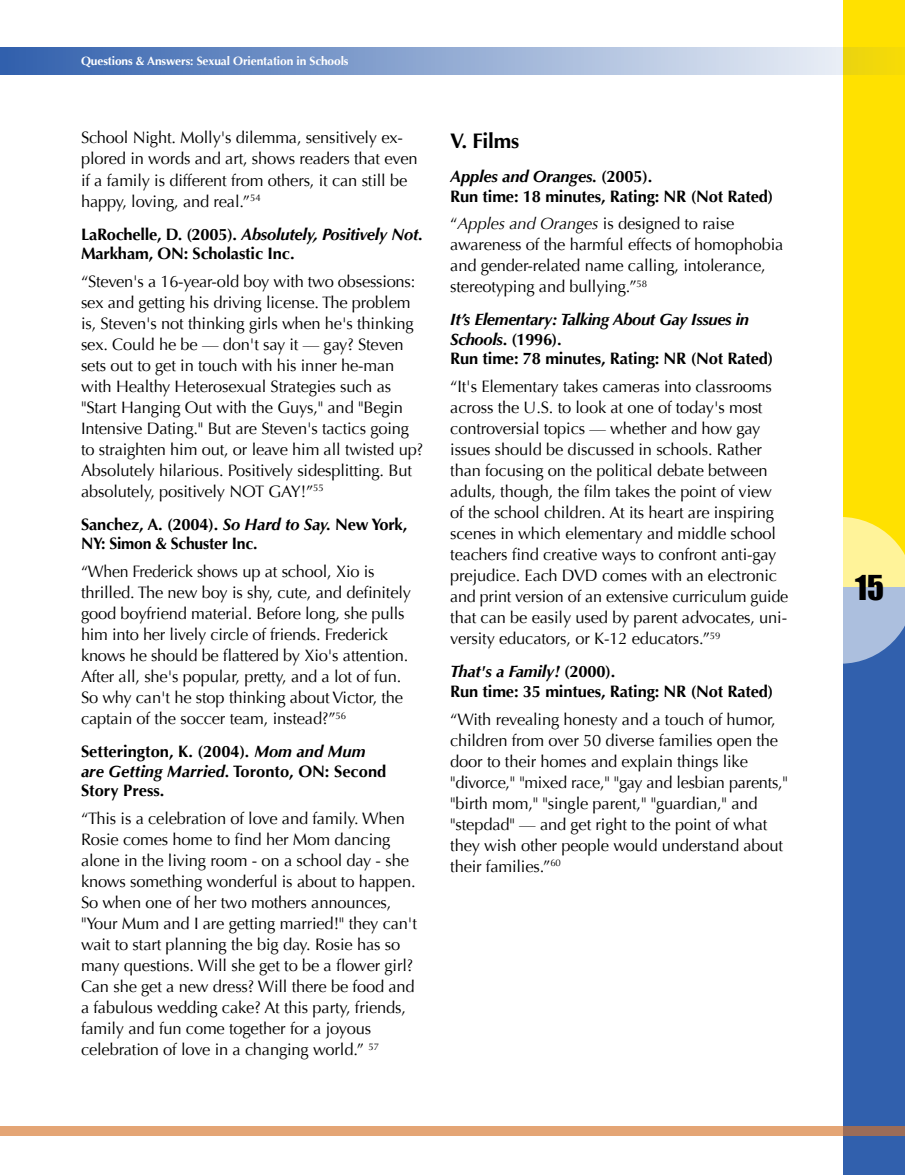
<style>
.page{position:relative;width:905px;height:1175px;background:#fff}
.page>*{position:absolute;margin:0;border:0;box-sizing:border-box;transform-origin:0 0}
.t1{font:31.5px "Impact";color:#000}
.t2{font:700 21px "Optima";letter-spacing:-.01em;color:#000}
.t3{font:16.5px/21px "Optima";letter-spacing:-.01em;color:#000}
.t4{font:700 16.5px/19.5px "Optima";letter-spacing:-.01em;color:#000}
.t5{font:16.5px/21px "Optima";letter-spacing:-.01em;color:#000;scale:.96 1}
.t6{font:italic 700 16.5px/19.5px "Optima";letter-spacing:-.02em;color:#000}
.t7{font:700 12px "Optima";letter-spacing:-.01em;color:#fff}
.s1{font-style:italic}
.s2{font-style:normal}
</style>
<div class="page">
<div style="left:843px;top:585px;width:61px;height:589px;background:#3160ad"></div>
<div style="left:843px;top:0;width:61px;height:586px;background:#ffe100"></div>
<div style="left:0;top:1126px;width:904px;height:10px;background:#e4a575"></div>
<svg style="left:843px;top:517px;width:61px;height:146px;background:#cbcfad"></svg>
<svg style="left:0;top:47px;width:891px;height:27px;background:#92a9c6"></svg>
<p class="t7" style="left:81px;top:54px;width:269px">Questions &amp; Answers: Sexual Orientation in Schools</p>
<p class="t3" style="left:81px;top:128px;width:338px">School Night. Molly's dilemma, sensitively ex&shy;plored in words and art, shows readers that even if a family is different from others, it can still be happy, loving, and real.”<sup>54</sup></p>
<p class="t4" style="left:81px;top:224px;width:343px">LaRochelle, D. (2005). <span class="s1">Absolutely, Positively Not.<br></span>Markham, ON: Scholastic Inc.</p>
<p class="t3" style="left:81px;top:271px;width:343px">“Steven's a 16-year-old boy with two obsessions: sex and getting his driving license. The problem is, Steven's not thinking girls when he's thinking sex. Could he be — don't say it — gay? Steven sets out to get in touch with his inner he-man with Healthy Heterosexual Strategies such as "Start Hanging Out with the Guys," and "Begin Intensive Dating." But are Steven's tactics going to straighten him out, or leave him all twisted up?<br>Absolutely hilarious. Positively sidesplitting. But absolutely, positively NOT GAY!”<sup>55</sup></p>
<p class="t4" style="left:81px;top:515px;width:328px">Sanchez, A. (2004). <span class="s1">So Hard to Say.</span> New York,<br>NY: Simon &amp; Schuster Inc.</p>
<p class="t5" style="left:81px;top:561px;width:345px">“When Frederick shows up at school, Xio is thrilled. The new boy is shy, cute, and definitely good boyfriend material. Before long, she pulls him into her lively circle of friends. Frederick knows he should be flattered by Xio's attention.<br>After all, she's popular, pretty, and a lot of fun.<br>So why can't he stop thinking about Victor, the captain of the soccer team, instead?”<sup>56</sup></p>
<p class="t4" style="left:81px;top:742px;width:307px">Setterington, K. (2004)<span class="s1">. Mom and Mum are Getting Married.</span> Toronto, ON: Second<br>Story Press.</p>
<p class="t3" style="left:81px;top:808px;width:337px">“This is a celebration of love and family. When Rosie comes home to find her Mom dancing alone in the living room - on a school day - she knows something wonderful is about to happen.<br>So when one of her two mothers announces, "Your Mum and I are getting married!" they can't wait to start planning the big day. Rosie has so many questions. Will she get to be a flower girl?<br>Can she get a new dress? Will there be food and a fabulous wedding cake? At this party, friends, family and fun come together for a joyous celebration of love in a changing world.” <sup>57</sup></p>
<p class="t2" style="left:450px;top:128px;width:70px">V. Films</p>
<p class="t4" style="left:450px;top:167px;width:324px"><span class="s1">Apples and Oranges.</span> (2005).<br>Run time: 18 minutes, Rating: NR (Not Rated)</p>
<p class="t3" style="left:450px;top:213px;width:335px">“<span class="s1">Apples and Oranges</span> is designed to raise awareness of the harmful effects of homophobia and gender-related name calling, intolerance, stereotyping and bullying.”<sup>58</sup></p>
<p class="t6" style="left:450px;top:310px;width:324px">It’s Elementary: Talking About Gay Issues in<br>Schools<span class="s2">. (1996).<br>Run time: 78 minutes, Rating: NR (Not Rated)</span></p>
<p class="t3" style="left:450px;top:376px;width:339px">“It's Elementary takes cameras into classrooms across the U.S. to look at one of today's most controversial topics — whether and how gay issues should be discussed in schools. Rather than focusing on the political debate between adults, though, the film takes the point of view of the school children. At its heart are inspiring scenes in which elementary and middle school teachers find creative ways to confront anti-gay prejudice. Each DVD comes with an electronic and print version of an extensive curriculum guide that can be easily used by parent advocates, uni&shy;versity educators, or K-12 educators.”<sup>59</sup></p>
<p class="t4" style="left:450px;top:662px;width:324px"><span class="s1">That's a Family!</span> (2000).<br>Run time: 35 mintues, Rating: NR (Not Rated)</p>
<p class="t3" style="left:450px;top:708px;width:339px">“With revealing honesty and a touch of humor, children from over 50 diverse families open the door to their homes and explain things like "divorce," "mixed race," "gay and lesbian parents," "birth mom," "single parent," "guardian," and "stepdad" — and get right to the point of what they wish other people would understand about their families.”<sup>60</sup></p>
<h1 class="t1" style="left:855px;top:563px;width:30px">15</h1>
</div>
